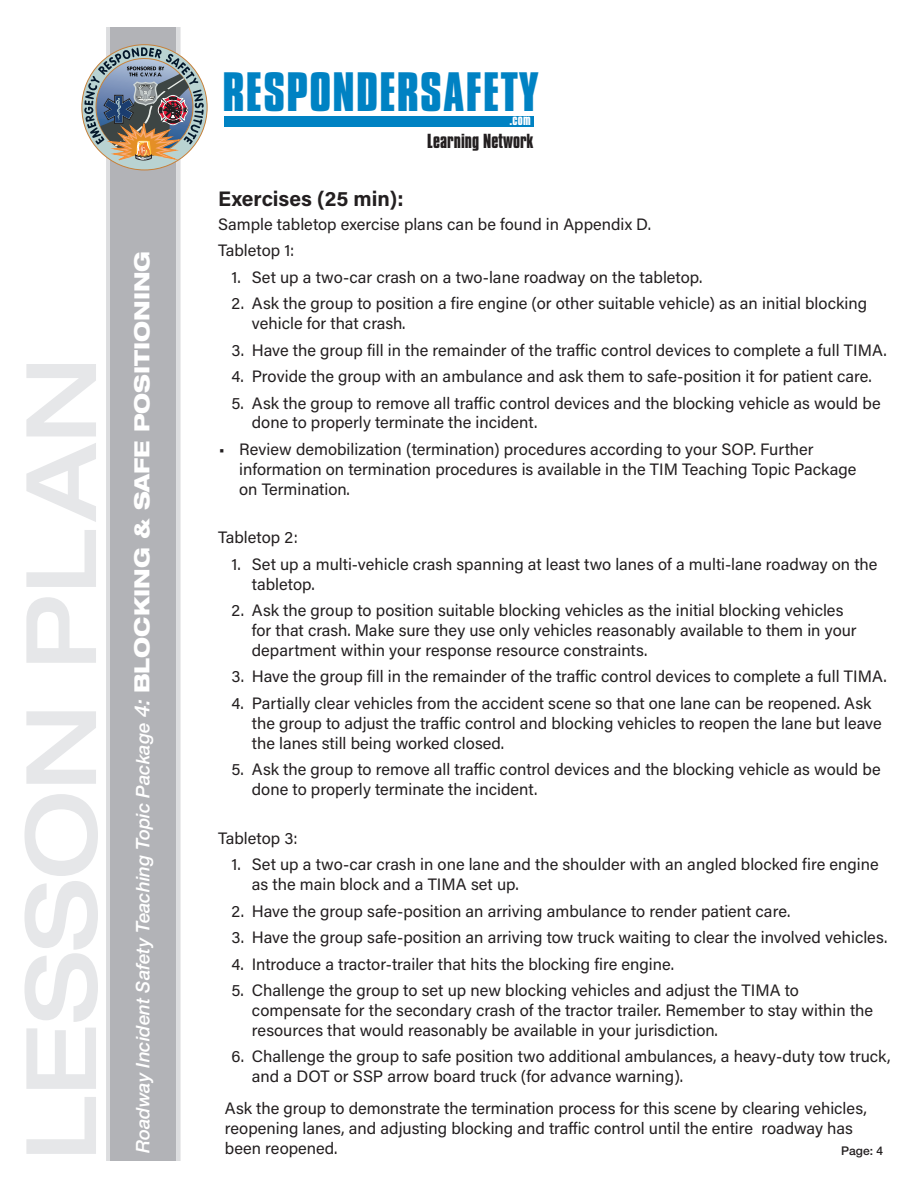
<style>
.page{position:relative;width:918px;height:1188px;background:#fff}
.page>*{position:absolute;margin:0;border:0;box-sizing:border-box;transform-origin:0 0}
.t1{font:500 expanded 97.5px "Helvetica Neue";color:#e6e7e9}
.t2{font:700 47.7px "Compacta BT";letter-spacing:.025em;color:#0082c3}
.t3{font:700 21px "Acumin Pro";color:#231f20}
.t4{font:italic 500 18.75px "Helvetica Neue";letter-spacing:-.01em;color:#fff}
.t5{font:700 17.55px "Compacta BT";color:#231f20}
.t6{font:16.5px/19.8px "Acumin Pro";color:#231f20}
.t7{font:700 12.6px "Compacta BT";color:#fff}
.t8{font:500 12px "Helvetica Neue";color:#231f20}
.s1{font-size:21px}
.s2{font-weight:800;font-style:normal;font-stretch:expanded;font-size:21px}
</style>
<div class="page">
<div style="left:224px;top:116px;width:310px;height:11px;background:#0082c3"></div>
<div style="left:106px;top:27px;width:5px;height:1134px;background:#dcdddf"></div>
<div style="left:111px;top:27px;width:65px;height:1134px;background:#b2b3b7"></div>
<div style="left:176px;top:27px;width:5px;height:1134px;background:#dcdddf"></div>
<img style="left:82px;top:45px;width:125px;height:125px">
<p class="t1" style="left:1px;top:1161px;width:806px;rotate:-90deg">LESSON PLAN</p>
<p class="t4" style="left:132px;top:1153px;width:904px;rotate:-90deg">Roadway Incident Safety Teaching Topic Package <span class="s1">4:</span> <span class="s2">BLOCKING &amp; SAFE POSITIONING</span></p>
<h2 class="t2" style="left:223px;top:63px;width:317px">RESPONDERSAFETY</h2>
<p class="t7" style="left:509px;top:113px;width:23px">.com</p>
<p class="t5" style="left:427px;top:131px;width:108px">Learning Network</p>
<p class="t3" style="left:218px;top:183px;width:187px">Exercises (25 min):</p>
<p class="t6" style="left:218px;top:213px;width:435px">Sample tabletop exercise plans can be found in Appendix D.</p>
<p class="t6" style="left:218px;top:240px;width:78px">Tabletop 1:</p>
<p class="t6" style="left:232px;top:266px;width:472px">1. Set up a two-car crash on a two-lane roadway on the tabletop.</p>
<p class="t6" style="left:252px;top:293px;width:617px;text-indent:-20px">2. Ask the group to position a fire engine (or other suitable vehicle) as an initial blocking vehicle for that crash.</p>
<p class="t6" style="left:232px;top:339px;width:657px">3. Have the group fill in the remainder of the traffic control devices to complete a full TIMA.</p>
<p class="t6" style="left:232px;top:366px;width:642px">4. Provide the group with an ambulance and ask them to safe-position it for patient care.</p>
<p class="t6" style="left:252px;top:392px;width:630px;text-indent:-20px">5. Ask the group to remove all traffic control devices and the blocking vehicle as would be done to properly terminate the incident.</p>
<p class="t6" style="left:239px;top:439px;width:619px;text-indent:-20px">• Review demobilization (termination) procedures according to your SOP. Further information on termination procedures is available in the TIM Teaching Topic Package on Termination.</p>
<p class="t6" style="left:218px;top:527px;width:81px">Tabletop 2:</p>
<p class="t6" style="left:252px;top:554px;width:627px;text-indent:-20px">1. Set up a multi-vehicle crash spanning at least two lanes of a multi-lane roadway on the tabletop.</p>
<p class="t6" style="left:252px;top:600px;width:606px;text-indent:-20px">2. Ask the group to position suitable blocking vehicles as the initial blocking vehicles for that crash. Make sure they use only vehicles reasonably available to them in your department within your response resource constraints.</p>
<p class="t6" style="left:232px;top:666px;width:657px">3. Have the group fill in the remainder of the traffic control devices to complete a full TIMA.</p>
<p class="t6" style="left:252px;top:693px;width:631px;text-indent:-20px">4. Partially clear vehicles from the accident scene so that one lane can be reopened. Ask the group to adjust the traffic control and blocking vehicles to reopen the lane but leave the lanes still being worked closed.</p>
<p class="t6" style="left:252px;top:759px;width:630px;text-indent:-20px">5. Ask the group to remove all traffic control devices and the blocking vehicle as would be done to properly terminate the incident.</p>
<p class="t6" style="left:218px;top:827px;width:81px">Tabletop 3:</p>
<p class="t6" style="left:252px;top:854px;width:628px;text-indent:-20px">1. Set up a two-car crash in one lane and the shoulder with an angled blocked fire engine as the main block and a TIMA set up.</p>
<p class="t6" style="left:232px;top:900px;width:560px">2. Have the group safe-position an arriving ambulance to render patient care.</p>
<p class="t6" style="left:232px;top:927px;width:657px">3. Have the group safe-position an arriving tow truck waiting to clear the involved vehicles.</p>
<p class="t6" style="left:232px;top:953px;width:444px">4. Introduce a tractor-trailer that hits the blocking fire engine.</p>
<p class="t6" style="left:252px;top:980px;width:623px;text-indent:-20px">5. Challenge the group to set up new blocking vehicles and adjust the TIMA to compensate for the secondary crash of the tractor trailer. Remember to stay within the resources that would reasonably be available in your jurisdiction.</p>
<p class="t6" style="left:252px;top:1046px;width:640px;text-indent:-20px">6. Challenge the group to safe position two additional ambulances, a heavy-duty tow truck, and a DOT or SSP arrow board truck (for advance warning).</p>
<p class="t6" style="left:225px;top:1098px;width:643px">Ask the group to demonstrate the termination process for this scene by clearing vehicles, reopening lanes, and adjusting blocking and traffic control until the entire roadway has</p>
<p class="t6" style="left:225px;top:1138px;width:114px">been reopened.</p>
<p class="t8" style="left:841px;top:1143px;width:43px">Page: 4</p>
</div>
